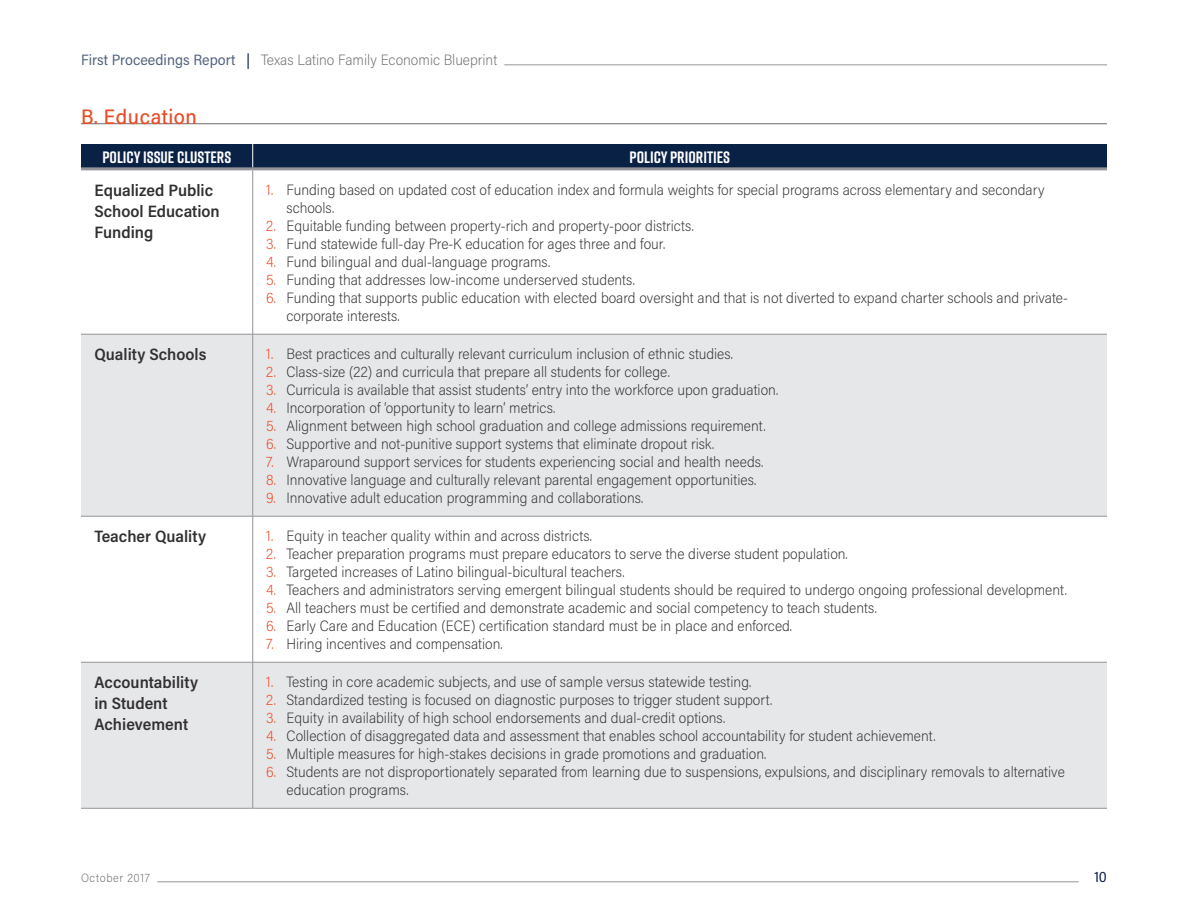
<style>
.page{position:relative;width:1188px;height:918px;background:#fff}
.page>*{position:absolute;margin:0;border:0;box-sizing:border-box;transform-origin:0 0}
.t1{font:500 21px "Acumin Pro Semi Cond";letter-spacing:.025em;color:#e94c27}
.t2{font:600 16.5px/21px "Acumin Pro Semi Cond";color:#312f30}
.t3{font:700 16.5px "Rift";color:#fff}
.t4{font:200 15px/18px "Acumin Pro Semi Cond";color:#312f30}
.t5{font:200 15px "Acumin Pro Semi Cond";color:#6c6d70}
.t6{font:15px "Acumin Pro Semi Cond";color:#082145}
.t7{font:200 12px "Acumin Pro Semi Cond";letter-spacing:.055em;color:#6c6d70}
.s1{font-weight:400;color:#52647d}
.s2{font-weight:400;color:#082145}
.s3{color:#e8421c}
</style>
<div class="page">
<hr style="left:504px;top:65px;width:603px;height:1px;background:#939598">
<hr style="left:157px;top:882px;width:922px;height:1px;background:#939598">
<svg style="left:81px;top:335px;width:1026px;height:473px;fill:#e6e7e9"></svg>
<hr style="left:252px;top:170px;width:1px;height:164px;background:#939598">
<hr style="left:81px;top:334px;width:172px;height:1px;background:#939598">
<hr style="left:253px;top:334px;width:854px;height:1px;background:#939598">
<hr style="left:252px;top:334px;width:1px;height:182px;background:#939598">
<hr style="left:81px;top:516px;width:172px;height:1px;background:#939598">
<hr style="left:253px;top:516px;width:854px;height:1px;background:#939598">
<hr style="left:252px;top:516px;width:1px;height:146px;background:#939598">
<hr style="left:81px;top:662px;width:172px;height:1px;background:#939598">
<hr style="left:253px;top:662px;width:854px;height:1px;background:#939598">
<hr style="left:252px;top:662px;width:1px;height:146px;background:#939598">
<hr style="left:81px;top:808px;width:172px;height:1px;background:#939598">
<hr style="left:253px;top:808px;width:854px;height:1px;background:#939598">
<hr style="left:81px;top:167px;width:172px;height:3px;background:#939598">
<hr style="left:253px;top:167px;width:854px;height:3px;background:#939598">
<svg style="left:81px;top:144px;width:1026px;height:25px;background:#11284a"></svg>
<hr style="left:81px;top:123px;width:1026px;height:1px;background:#6c6d70">
<p class="t5" style="left:81px;top:49px;width:418px"><span class="s1">First Proceedings Report</span> <span class="s2">|</span> Texas Latino Family Economic Blueprint</p>
<h1 class="t1" style="left:81px;top:102px;width:117px">B. Education</h1>
<p class="t3" style="left:102px;top:145px;width:130px">POLICY ISSUE CLUSTERS</p>
<p class="t3" style="left:630px;top:145px;width:102px">POLICY PRIORITIES</p>
<p class="t2" style="left:94px;top:179px;width:127px">Equalized Public<br>School Education<br>Funding</p>
<p class="t4" style="left:286px;top:180px;width:760px;text-indent:-20px"><span class="s3">1.</span> Funding based on updated cost of education index and formula weights for special programs across elementary and secondary schools.</p>
<p class="t4" style="left:266px;top:216px;width:429px"><span class="s3">2.</span> Equitable funding between property-rich and property-poor districts.</p>
<p class="t4" style="left:266px;top:234px;width:400px"><span class="s3">3.</span> Fund statewide full-day Pre-K education for ages three and four.</p>
<p class="t4" style="left:266px;top:252px;width:286px"><span class="s3">4.</span> Fund bilingual and dual-language programs.</p>
<p class="t4" style="left:266px;top:270px;width:370px"><span class="s3">5.</span> Funding that addresses low-income underserved students.</p>
<p class="t4" style="left:286px;top:288px;width:783px;text-indent:-20px"><span class="s3">6.</span> Funding that supports public education with elected board oversight and that is not diverted to expand charter schools and private&shy;corporate interests.</p>
<p class="t2" style="left:94px;top:343px;width:113px">Quality Schools</p>
<p class="t4" style="left:266px;top:344px;width:468px"><span class="s3">1.</span> Best practices and culturally relevant curriculum inclusion of ethnic studies.</p>
<p class="t4" style="left:266px;top:362px;width:405px"><span class="s3">2.</span> Class-size (22) and curricula that prepare all students for college.</p>
<p class="t4" style="left:266px;top:380px;width:513px"><span class="s3">3.</span> Curricula is available that assist students’ entry into the workforce upon graduation.</p>
<p class="t4" style="left:266px;top:398px;width:291px"><span class="s3">4.</span> Incorporation of ‘opportunity to learn’ metrics.</p>
<p class="t4" style="left:266px;top:416px;width:501px"><span class="s3">5.</span> Alignment between high school graduation and college admissions requirement.</p>
<p class="t4" style="left:266px;top:434px;width:450px"><span class="s3">6.</span> Supportive and not-punitive support systems that eliminate dropout risk.</p>
<p class="t4" style="left:266px;top:452px;width:499px"><span class="s3">7.</span> Wraparound support services for students experiencing social and health needs.</p>
<p class="t4" style="left:266px;top:470px;width:492px"><span class="s3">8.</span> Innovative language and culturally relevant parental engagement opportunities.</p>
<p class="t4" style="left:266px;top:488px;width:379px"><span class="s3">9.</span> Innovative adult education programming and collaborations.</p>
<p class="t2" style="left:94px;top:525px;width:113px">Teacher Quality</p>
<p class="t4" style="left:266px;top:526px;width:327px"><span class="s3">1.</span> Equity in teacher quality within and across districts.</p>
<p class="t4" style="left:266px;top:544px;width:583px"><span class="s3">2.</span> Teacher preparation programs must prepare educators to serve the diverse student population.</p>
<p class="t4" style="left:266px;top:562px;width:360px"><span class="s3">3.</span> Targeted increases of Latino bilingual-bicultural teachers.</p>
<p class="t4" style="left:266px;top:580px;width:802px"><span class="s3">4.</span> Teachers and administrators serving emergent bilingual students should be required to undergo ongoing professional development.</p>
<p class="t4" style="left:266px;top:598px;width:612px"><span class="s3">5.</span> All teachers must be certified and demonstrate academic and social competency to teach students.</p>
<p class="t4" style="left:266px;top:616px;width:527px"><span class="s3">6.</span> Early Care and Education (ECE) certification standard must be in place and enforced.</p>
<p class="t4" style="left:266px;top:634px;width:238px"><span class="s3">7.</span> Hiring incentives and compensation.</p>
<p class="t2" style="left:94px;top:671px;width:105px">Accountability in Student<br>Achievement</p>
<p class="t4" style="left:266px;top:672px;width:486px"><span class="s3">1.</span> Testing in core academic subjects, and use of sample versus statewide testing.</p>
<p class="t4" style="left:266px;top:690px;width:508px"><span class="s3">2.</span> Standardized testing is focused on diagnostic purposes to trigger student support.</p>
<p class="t4" style="left:266px;top:708px;width:461px"><span class="s3">3.</span> Equity in availability of high school endorsements and dual-credit options.</p>
<p class="t4" style="left:266px;top:726px;width:671px"><span class="s3">4.</span> Collection of disaggregated data and assessment that enables school accountability for student achievement.</p>
<p class="t4" style="left:266px;top:744px;width:502px"><span class="s3">5.</span> Multiple measures for high-stakes decisions in grade promotions and graduation.</p>
<p class="t4" style="left:286px;top:762px;width:780px;text-indent:-20px"><span class="s3">6.</span> Students are not disproportionately separated from learning due to suspensions, expulsions, and disciplinary removals to alternative education programs.</p>
<p class="t7" style="left:81px;top:870px;width:70px">October 2017</p>
<p class="t6" style="left:1094px;top:866px;width:14px">10</p>
</div>
